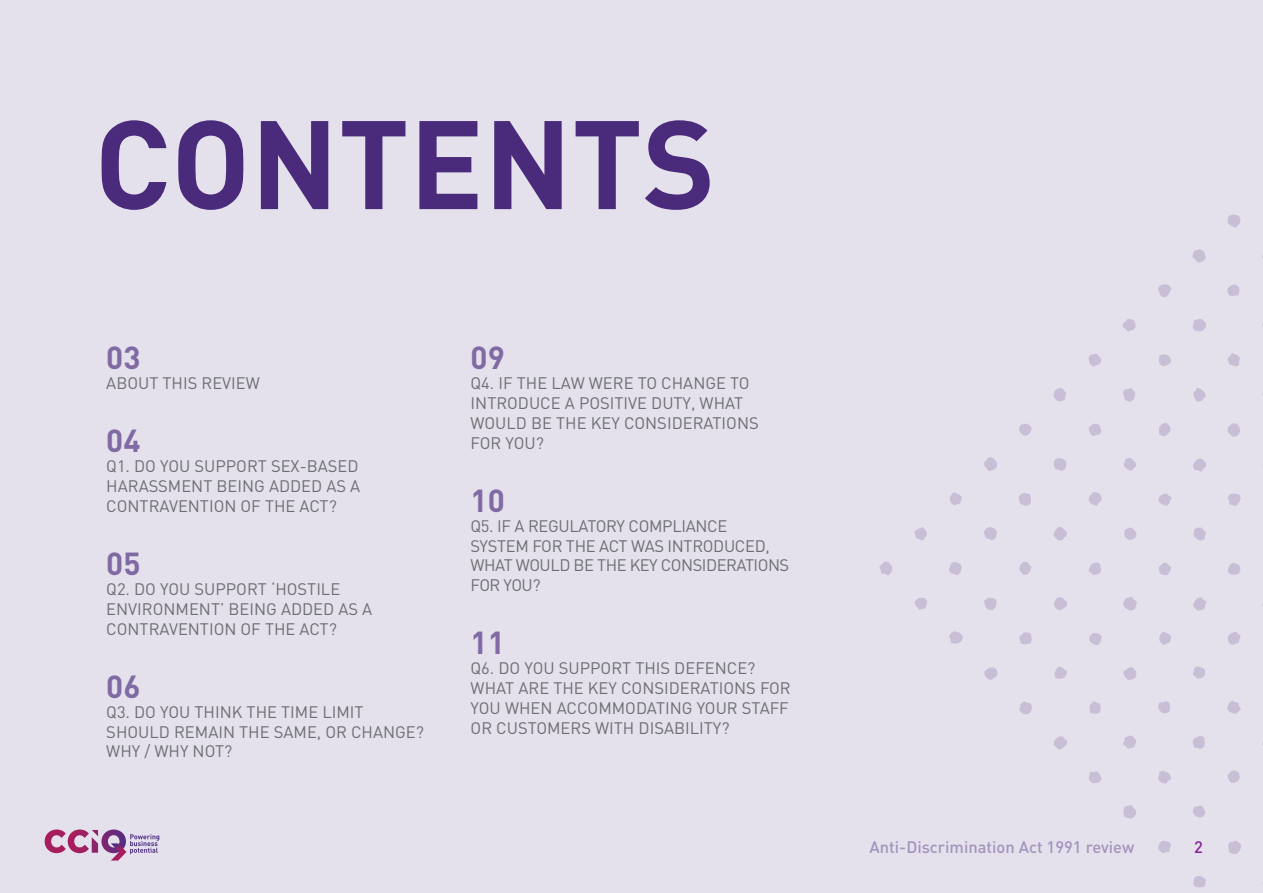
<style>
.page{position:relative;width:1263px;height:893px;background:#e4e0ec}
.page>*{position:absolute;margin:0;border:0;box-sizing:border-box;transform-origin:0 0}
.t1{font:700 123.6px "DIN";color:#492a7b}
.t2{font:700 31.5px "DIN";color:#806aa3}
.t3{font:16.5px/19.8px "DIN";color:#6d6e71}
.t4{font:16.5px/19.8px "DIN";letter-spacing:-.03em;color:#6d6e71}
.t5{font:500 16.5px "DIN";color:#a494bd}
.t6{font:500 16.5px "DIN";color:#852691}
</style>
<div class="page">
<svg style="left:914px;top:527px;width:13px;height:14px"></svg>
<svg style="left:949px;top:562px;width:13px;height:13px"></svg>
<svg style="left:984px;top:597px;width:13px;height:13px"></svg>
<svg style="left:879px;top:562px;width:13px;height:13px"></svg>
<svg style="left:915px;top:598px;width:12px;height:12px"></svg>
<svg style="left:949px;top:631px;width:14px;height:13px"></svg>
<svg style="left:984px;top:667px;width:14px;height:13px"></svg>
<svg style="left:1019px;top:701px;width:13px;height:13px"></svg>
<svg style="left:1054px;top:736px;width:13px;height:14px"></svg>
<svg style="left:1019px;top:632px;width:13px;height:12px"></svg>
<svg style="left:1054px;top:666px;width:13px;height:13px"></svg>
<svg style="left:1089px;top:701px;width:12px;height:13px"></svg>
<svg style="left:950px;top:492px;width:12px;height:13px"></svg>
<svg style="left:984px;top:527px;width:13px;height:13px"></svg>
<svg style="left:1019px;top:562px;width:12px;height:13px"></svg>
<svg style="left:1054px;top:597px;width:13px;height:13px"></svg>
<svg style="left:1089px;top:633px;width:13px;height:12px"></svg>
<svg style="left:1123px;top:667px;width:13px;height:13px"></svg>
<svg style="left:984px;top:457px;width:13px;height:14px"></svg>
<svg style="left:1018px;top:493px;width:13px;height:13px"></svg>
<svg style="left:1053px;top:527px;width:14px;height:13px"></svg>
<svg style="left:1088px;top:562px;width:13px;height:13px"></svg>
<svg style="left:1123px;top:597px;width:14px;height:14px"></svg>
<svg style="left:1159px;top:632px;width:12px;height:13px"></svg>
<svg style="left:1019px;top:424px;width:13px;height:12px"></svg>
<svg style="left:1053px;top:458px;width:13px;height:13px"></svg>
<svg style="left:1089px;top:492px;width:13px;height:14px"></svg>
<svg style="left:1124px;top:527px;width:12px;height:13px"></svg>
<svg style="left:1159px;top:563px;width:12px;height:12px"></svg>
<svg style="left:1193px;top:597px;width:13px;height:14px"></svg>
<svg style="left:1053px;top:388px;width:13px;height:14px"></svg>
<svg style="left:1089px;top:424px;width:13px;height:12px"></svg>
<svg style="left:1124px;top:458px;width:12px;height:13px"></svg>
<svg style="left:1158px;top:493px;width:14px;height:13px"></svg>
<svg style="left:1194px;top:527px;width:12px;height:14px"></svg>
<svg style="left:1228px;top:563px;width:12px;height:12px"></svg>
<svg style="left:1123px;top:735px;width:13px;height:14px"></svg>
<svg style="left:1158px;top:771px;width:13px;height:13px"></svg>
<svg style="left:1193px;top:805px;width:12px;height:13px"></svg>
<svg style="left:1089px;top:771px;width:12px;height:12px"></svg>
<svg style="left:1123px;top:805px;width:13px;height:14px"></svg>
<svg style="left:1158px;top:841px;width:13px;height:12px"></svg>
<svg style="left:1193px;top:876px;width:13px;height:11px"></svg>
<svg style="left:1228px;top:841px;width:13px;height:13px"></svg>
<svg style="left:1158px;top:701px;width:12px;height:12px"></svg>
<svg style="left:1193px;top:736px;width:12px;height:13px"></svg>
<svg style="left:1227px;top:770px;width:13px;height:13px"></svg>
<svg style="left:1193px;top:666px;width:12px;height:13px"></svg>
<svg style="left:1227px;top:701px;width:14px;height:13px"></svg>
<svg style="left:1228px;top:632px;width:13px;height:13px"></svg>
<svg style="left:1123px;top:319px;width:13px;height:12px"></svg>
<svg style="left:1159px;top:354px;width:12px;height:12px"></svg>
<svg style="left:1193px;top:388px;width:13px;height:14px"></svg>
<svg style="left:1089px;top:354px;width:12px;height:13px"></svg>
<svg style="left:1123px;top:388px;width:12px;height:14px"></svg>
<svg style="left:1159px;top:423px;width:11px;height:13px"></svg>
<svg style="left:1193px;top:458px;width:13px;height:14px"></svg>
<svg style="left:1228px;top:493px;width:13px;height:13px"></svg>
<svg style="left:1227px;top:423px;width:13px;height:14px"></svg>
<svg style="left:1158px;top:284px;width:13px;height:13px"></svg>
<svg style="left:1193px;top:319px;width:13px;height:13px"></svg>
<svg style="left:1227px;top:353px;width:13px;height:14px"></svg>
<svg style="left:1192px;top:249px;width:14px;height:13px"></svg>
<svg style="left:1227px;top:285px;width:13px;height:11px"></svg>
<svg style="left:1227px;top:214px;width:13px;height:14px"></svg>
<svg style="left:45px;top:829px;width:114px;height:32px"></svg>
<h1 class="t1" style="left:94px;top:84px;width:623px">CONTENTS</h1>
<h2 class="t2" style="left:106px;top:337px;width:36px">03</h2>
<p class="t3" style="left:106px;top:373px;width:155px">ABOUT THIS REVIEW</p>
<h2 class="t2" style="left:106px;top:420px;width:36px">04</h2>
<p class="t3" style="left:106px;top:456px;width:256px;text-align:justify">Q1. DO YOU SUPPORT SEX-BASED HARASSMENT BEING ADDED AS A CONTRAVENTION OF THE ACT?</p>
<h2 class="t2" style="left:106px;top:543px;width:36px">05</h2>
<p class="t3" style="left:106px;top:579px;width:268px">Q2. DO YOU SUPPORT ‘HOSTILE<br>ENVIRONMENT’ BEING ADDED AS A<br>CONTRAVENTION OF THE ACT?</p>
<h2 class="t2" style="left:106px;top:666px;width:36px">06</h2>
<p class="t3" style="left:106px;top:701px;width:319px">Q3. DO YOU THINK THE TIME LIMIT<br>SHOULD REMAIN THE SAME, OR CHANGE?<br>WHY / WHY NOT?</p>
<h2 class="t2" style="left:471px;top:337px;width:36px">09</h2>
<p class="t3" style="left:471px;top:373px;width:290px">Q4. IF THE LAW WERE TO CHANGE TO<br>INTRODUCE A POSITIVE DUTY, WHAT<br>WOULD BE THE KEY CONSIDERATIONS<br>FOR YOU?</p>
<h2 class="t2" style="left:471px;top:480px;width:36px">10</h2>
<p class="t4" style="left:471px;top:515px;width:320px">Q5. IF A REGULATORY COMPLIANCE<br>SYSTEM FOR THE ACT WAS INTRODUCED,<br>WHAT WOULD BE THE KEY CONSIDERATIONS<br>FOR YOU?</p>
<h2 class="t2" style="left:471px;top:622px;width:36px">11</h2>
<p class="t3" style="left:471px;top:658px;width:322px">Q6. DO YOU SUPPORT THIS DEFENCE?<br>WHAT ARE THE KEY CONSIDERATIONS FOR YOU WHEN ACCOMMODATING YOUR STAFF OR CUSTOMERS WITH DISABILITY?</p>
<p class="t5" style="left:870px;top:837px;width:266px">Anti-Discrimination Act 1991 review</p>
<p class="t6" style="left:1194px;top:837px;width:10px">2</p>
</div>
